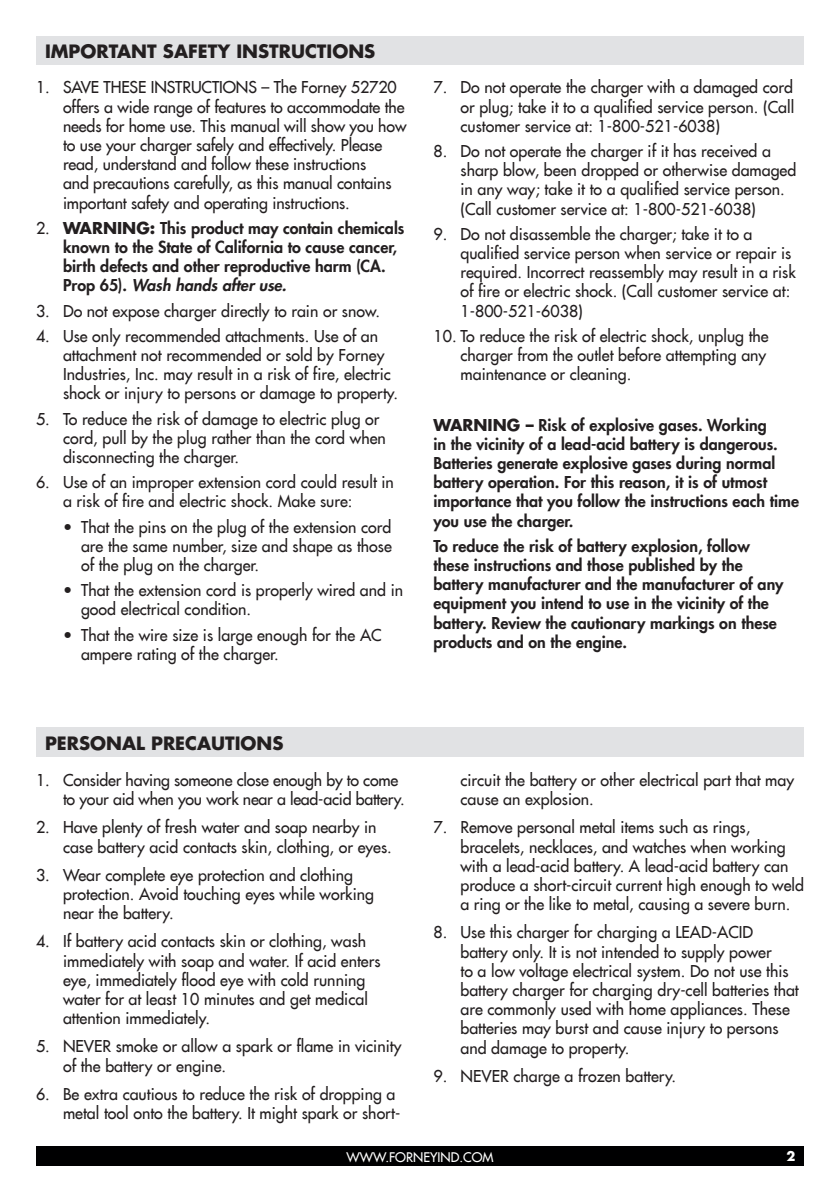
<style>
.page{position:relative;width:840px;height:1188px;background:#fff}
.page>*{position:absolute;margin:0;border:0;box-sizing:border-box;transform-origin:0 0}
.t1{font:700 18px "Futura LT";color:#231f20}
.t2{font:16px/19.2px "Futura LT";color:#231f20}
.t3{font:800 16px/19.2px "Futura LT";color:#231f20}
.t4{font:13px "Futura LT";color:#fff}
.t5{font:700 13px "Futura LT";color:#fff}
.s1{font-weight:400}
.s2{font-weight:700}
.s3{font-style:italic}
</style>
<div class="page">
<div style="left:36px;top:1147px;width:768px;height:19px;background:#000001"></div>
<div style="left:36px;top:36px;width:768px;height:29px;background:#e1e2e4"></div>
<div style="left:36px;top:727px;width:768px;height:30px;background:#e1e2e4"></div>
<p class="t1" style="left:45px;top:39px;width:332px">IMPORTANT SAFETY INSTRUCTIONS</p>
<p class="t2" style="left:63px;top:78px;width:345px;text-indent:-27px">1. SAVE THESE INSTRUCTIONS – The Forney 52720 offers a wide range of features to accommodate the needs for home use. This manual will show you how to use your charger safely and effectively. Please read, understand and follow these instructions<br>and precautions carefully, as this manual contains important safety and operating instructions.</p>
<p class="t3" style="left:63px;top:218px;width:343px;text-indent:-27px"><span class="s1">2.</span> <span class="s2">WARNING:</span> This product may contain chemicals known to the State of California to cause cancer, birth defects and other reproductive harm (CA.<br>Prop 65). <span class="s3">Wash hands after use.</span></p>
<p class="t2" style="left:36px;top:301px;width:346px">3. Do not expose charger directly to rain or snow.</p>
<p class="t2" style="left:63px;top:326px;width:336px;text-indent:-27px">4. Use only recommended attachments. Use of an attachment not recommended or sold by Forney Industries, Inc. may result in a risk of fire, electric shock or injury to persons or damage to property.</p>
<p class="t2" style="left:63px;top:409px;width:324px;text-indent:-27px">5. To reduce the risk of damage to electric plug or cord, pull by the plug rather than the cord when disconnecting the charger.</p>
<p class="t2" style="left:63px;top:473px;width:332px;text-indent:-27px">6. Use of an improper extension cord could result in a risk of fire and electric shock. Make sure:</p>
<p class="t2" style="left:81px;top:517px;width:312px;text-align:justify;text-indent:-18px">• That the pins on the plug of the extension cord are the same number, size and shape as those of the plug on the charger.</p>
<p class="t2" style="left:81px;top:581px;width:323px;text-indent:-18px">• That the extension cord is properly wired and in good electrical condition.</p>
<p class="t2" style="left:81px;top:625px;width:302px;text-indent:-18px">• That the wire size is large enough for the AC ampere rating of the charger.</p>
<p class="t2" style="left:460px;top:78px;width:335px;text-align:justify;text-indent:-27px">7. Do not operate the charger with a damaged cord or plug; take it to a qualified service person. (Call customer service at: 1-800-521-6038)</p>
<p class="t2" style="left:460px;top:141px;width:337px;text-indent:-27px">8. Do not operate the charger if it has received a sharp blow, been dropped or otherwise damaged in any way; take it to a qualified service person. (Call customer service at: 1-800-521-6038)</p>
<p class="t2" style="left:460px;top:224px;width:337px;text-indent:-27px">9. Do not disassemble the charger; take it to a qualified service person when service or repair is required. Incorrect reassembly may result in a risk of fire or electric shock. (Call customer service at:<br>1-800-521-6038)</p>
<p class="t2" style="left:460px;top:326px;width:310px;text-indent:-27px">10. To reduce the risk of electric shock, unplug the charger from the outlet before attempting any maintenance or cleaning.</p>
<p class="t3" style="left:433px;top:415px;width:367px"><span class="s2">WARNING –</span> Risk of explosive gases. Working<br>in the vicinity of a lead-acid battery is dangerous.<br>Batteries generate explosive gases during normal battery operation. For this reason, it is of utmost importance that you follow the instructions each time you use the charger.</p>
<p class="t3" style="left:433px;top:536px;width:351px">To reduce the risk of battery explosion, follow these instructions and those published by the battery manufacturer and the manufacturer of any equipment you intend to use in the vicinity of the battery. Review the cautionary markings on these products and on the engine.</p>
<p class="t1" style="left:45px;top:731px;width:240px">PERSONAL PRECAUTIONS</p>
<p class="t2" style="left:63px;top:770px;width:343px;text-indent:-27px">1. Consider having someone close enough by to come to your aid when you work near a lead-acid battery.</p>
<p class="t2" style="left:63px;top:818px;width:330px;text-indent:-27px">2. Have plenty of fresh water and soap nearby in case battery acid contacts skin, clothing, or eyes.</p>
<p class="t2" style="left:63px;top:865px;width:312px;text-indent:-27px">3. Wear complete eye protection and clothing protection. Avoid touching eyes while working near the battery.</p>
<p class="t2" style="left:63px;top:932px;width:319px;text-indent:-27px">4. If battery acid contacts skin or clothing, wash immediately with soap and water. If acid enters eye, immediately flood eye with cold running water for at least 10 minutes and get medical attention immediately.</p>
<p class="t2" style="left:63px;top:1037px;width:340px;text-indent:-27px">5. NEVER smoke or allow a spark or flame in vicinity of the battery or engine.</p>
<p class="t2" style="left:63px;top:1084px;width:339px;text-indent:-27px">6. Be extra cautious to reduce the risk of dropping a metal tool onto the battery. It might spark or short-</p>
<p class="t2" style="left:460px;top:770px;width:335px">circuit the battery or other electrical part that may cause an explosion.</p>
<p class="t2" style="left:460px;top:818px;width:345px;text-indent:-27px">7. Remove personal metal items such as rings, bracelets, necklaces, and watches when working with a lead-acid battery. A lead-acid battery can produce a short-circuit current high enough to weld a ring or the like to metal, causing a severe burn.</p>
<p class="t2" style="left:460px;top:923px;width:340px;text-indent:-27px">8. Use this charger for charging a LEAD-ACID battery only. It is not intended to supply power<br>to a low voltage electrical system. Do not use this battery charger for charging dry-cell batteries that are commonly used with home appliances. These batteries may burst and cause injury to persons and damage to property.</p>
<p class="t2" style="left:433px;top:1066px;width:244px">9. NEVER charge a frozen battery.</p>
<p class="t4" style="left:346px;top:1148px;width:149px">WWW.FORNEYIND.COM</p>
<p class="t5" style="left:786px;top:1148px;width:10px">2</p>
</div>
